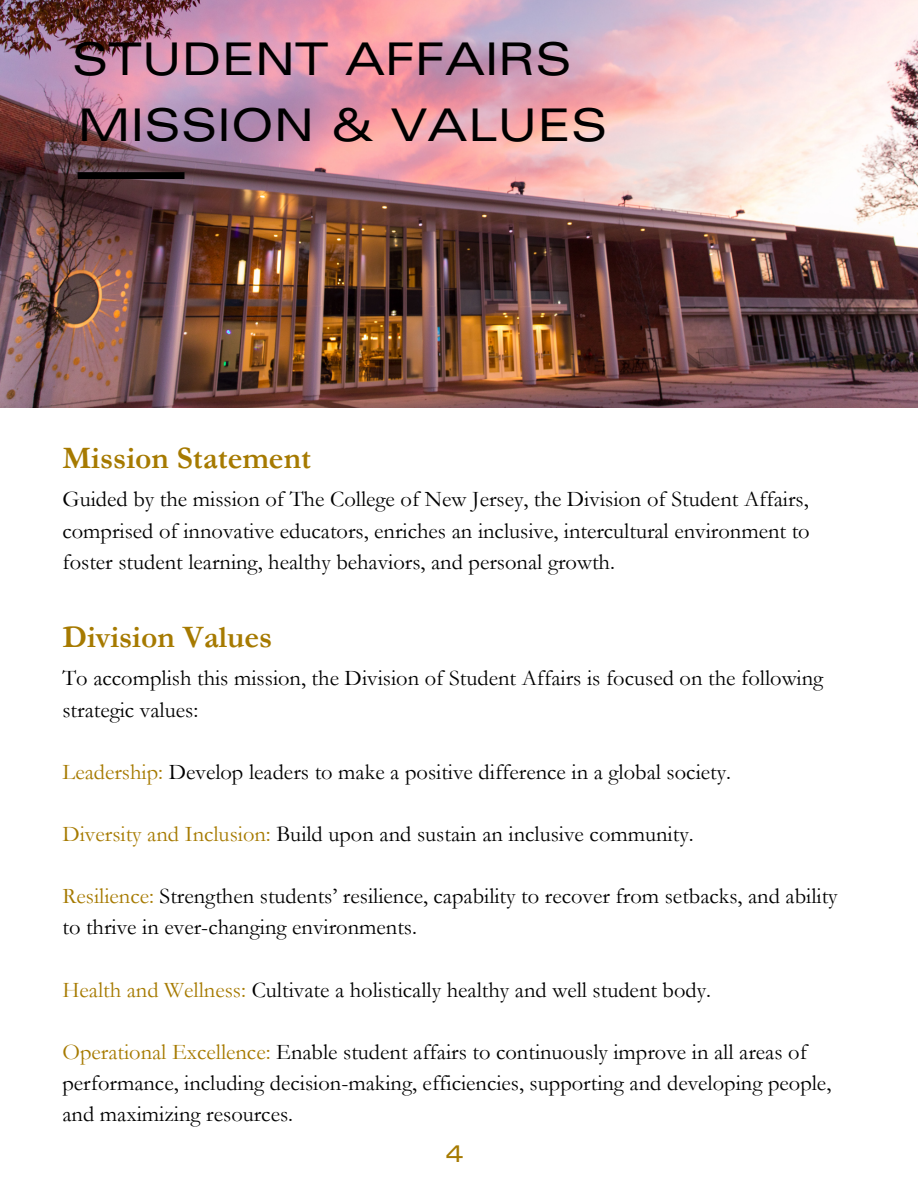
<style>
.page{position:relative;width:918px;height:1188px;background:#fff}
.page>*{position:absolute;margin:0;border:0;box-sizing:border-box;transform-origin:0 0}
.t1{font:expanded 45px "Univers LT Std";color:#000}
.t2{font:700 31.5px "Garamond";color:#a67a00}
.t3{font:expanded 24px "Univers LT Std";color:#a67a00}
.t4{font:22.5px/31px "Garamond";color:#000}
.s1{color:#a67a00}
</style>
<div class="page">
<img style="left:0;top:0;width:918px;height:407px">
<svg style="left:78px;top:172px;width:107px;height:7px"></svg>
<h1 class="t1" style="left:72px;top:43px;width:501px">STUDENT AFFAIRS</h1>
<h1 class="t1" style="left:78px;top:109px;width:531px">MISSION &amp; VALUES</h1>
<h2 class="t2" style="left:62px;top:440px;width:250px">Mission Statement</h2>
<p class="t4" style="left:62px;top:484px;width:749px;line-height:31.5px;text-align:justify">Guided by the mission of The College of New Jersey, the Division of Student Affairs, comprised of innovative educators, enriches an inclusive, intercultural environment to foster student learning, healthy behaviors, and personal growth.</p>
<h2 class="t2" style="left:62px;top:620px;width:211px">Division Values</h2>
<p class="t4" style="left:62px;top:663px;width:762px">To accomplish this mission, the Division of Student Affairs is focused on the following strategic values:</p>
<p class="t4" style="left:62px;top:757px;width:670px"><span class="s1">Leadership:</span> Develop leaders to make a positive difference in a global society.</p>
<p class="t4" style="left:62px;top:819px;width:633px"><span class="s1">Diversity and Inclusion:</span> Build upon and sustain an inclusive community.</p>
<p class="t4" style="left:62px;top:881px;width:777px"><span class="s1">Resilience:</span> Strengthen students’ resilience, capability to recover from setbacks, and ability to thrive in ever-changing environments.</p>
<p class="t4" style="left:62px;top:974px;width:650px"><span class="s1">Health and Wellness:</span> Cultivate a holistically healthy and well student body.</p>
<p class="t4" style="left:62px;top:1037px;width:770px"><span class="s1">Operational Excellence:</span> Enable student affairs to continuously improve in all areas of performance, including decision-making, efficiencies, supporting and developing people, and maximizing resources.</p>
<p class="t3" style="left:446px;top:1145px;width:19px">4</p>
</div>
